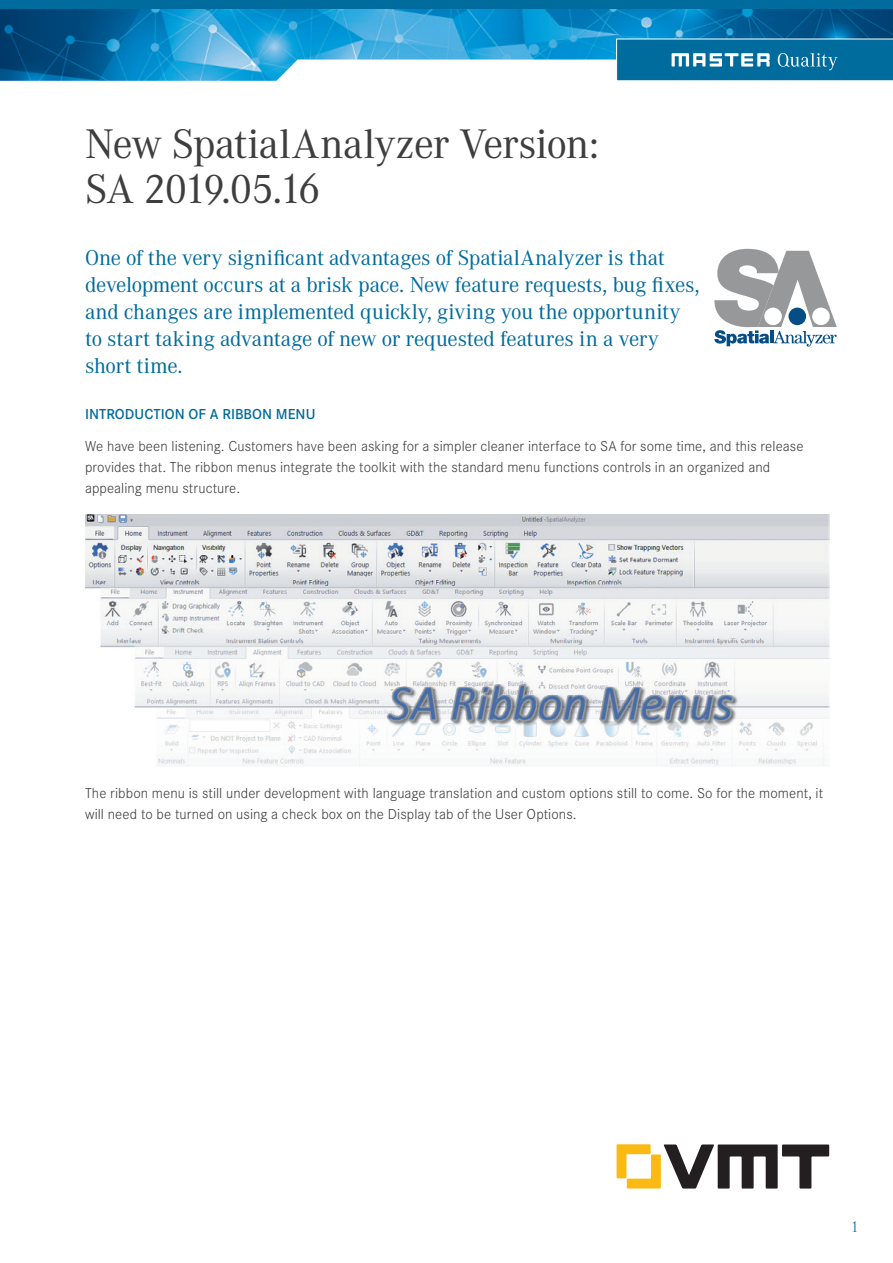
<style>
.page{position:relative;width:893px;height:1263px;background:#fff}
.page>*{position:absolute;margin:0;border:0;box-sizing:border-box;transform-origin:0 0}
.t1{font:40.5px/45px "Corporate A";letter-spacing:-.02em;color:#3e3e3f}
.t2{font:21px/27px "Corporate A";letter-spacing:-.005em;color:#006b9d}
.t3{font:300 15px/21px "Corporate S";letter-spacing:.005em;color:#3e3e3f}
.t4{font:600 15px "Corporate S";color:#006b9d}
.t5{font:300 15px "Corporate A";color:#006b9d}
</style>
<div class="page">
<svg style="left:617px;top:1144px;width:212px;height:44px"></svg>
<img style="left:0;top:9px;width:893px;height:72px">
<div style="left:0;top:0;width:893px;height:9px;background:#006b9d"></div>
<svg style="left:616px;top:39px;width:277px;height:42px;background:#1c7ba7"></svg>
<img style="left:85px;top:514px;width:744px;height:252px">
<svg style="left:714px;top:249px;width:123px;height:98px"></svg>
<h1 class="t1" style="left:85px;top:122px;width:515px">New SpatialAnalyzer Version:<br>SA 2019.05.16</h1>
<p class="t2" style="left:85px;top:244px;width:616px">One of the very significant advantages of SpatialAnalyzer is that development occurs at a brisk pace. New feature requests, bug fixes, and changes are implemented quickly, giving you the opportunity to start taking advantage of new or requested features in a very short time.</p>
<p class="t4" style="left:85px;top:406px;width:232px">INTRODUCTION OF A RIBBON MENU</p>
<p class="t3" style="left:85px;top:436px;width:720px">We have been listening. Customers have been asking for a simpler cleaner interface to SA for some time, and this release provides that. The ribbon menus integrate the toolkit with the standard menu functions controls in an organized and appealing menu structure.</p>
<p class="t3" style="left:85px;top:782px;width:740px">The ribbon menu is still under development with language translation and custom options still to come. So for the moment, it will need to be turned on using a check box on the Display tab of the User Options.</p>
<p class="t5" style="left:851px;top:1218px;width:10px">1</p>
</div>
